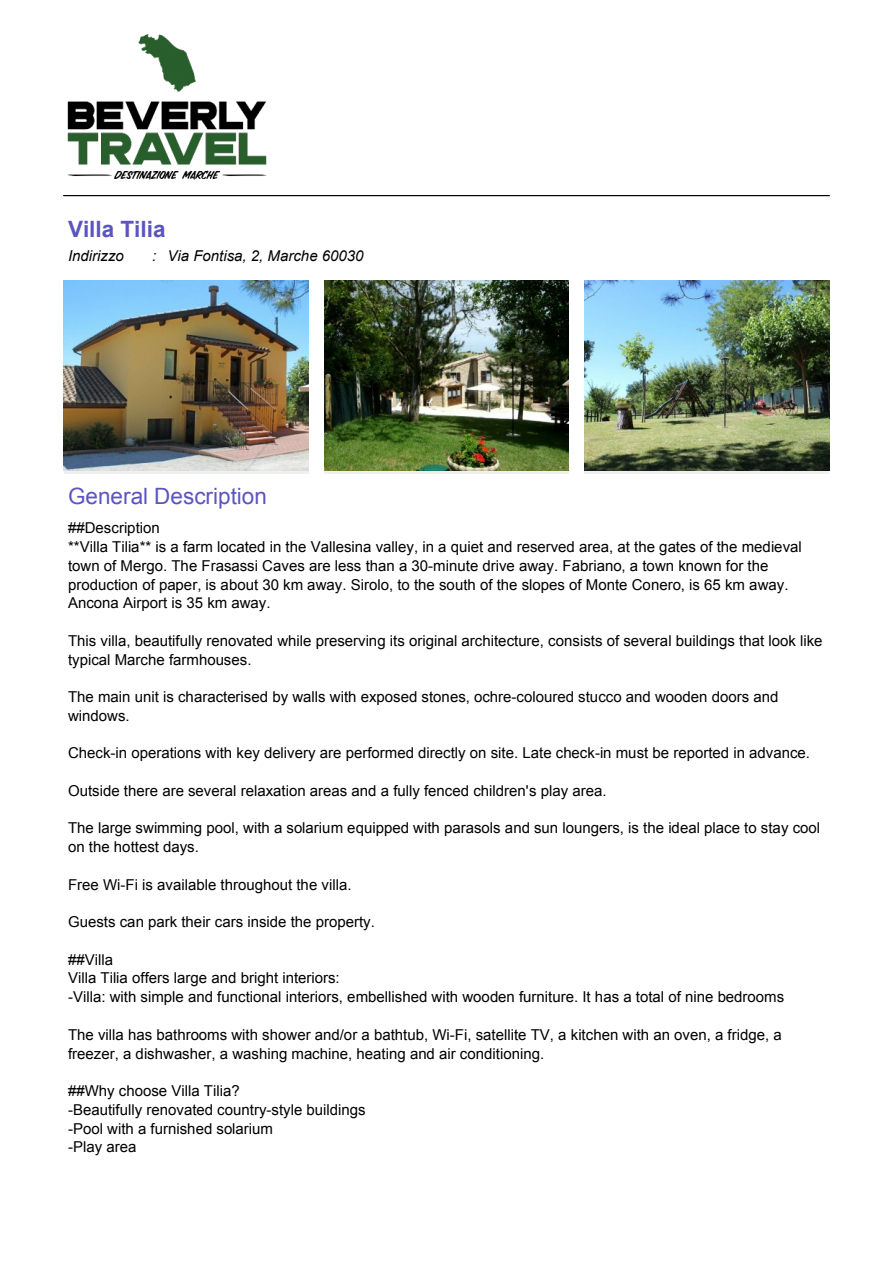
<style>
.page{position:relative;width:893px;height:1263px;background:#fff}
.page>*{position:absolute;margin:0;border:0;box-sizing:border-box;transform-origin:0 0}
.t1{font:22.5px "Arial";color:#5c54bf}
.t2{font:700 22.5px "Arial";color:#5c54bf}
.t3{font:15px/18.8px "Arial";color:#000}
.t4{font:italic 15px "Arial";color:#000}
</style>
<div class="page">
<svg style="left:584px;top:470px;width:245px;height:4px"></svg>
<svg style="left:324px;top:470px;width:245px;height:4px"></svg>
<svg style="left:64px;top:470px;width:245px;height:4px"></svg>
<hr style="left:64px;top:195px;width:765px;height:1px;background:#000">
<img style="left:64px;top:280px;width:245px;height:190px">
<img style="left:324px;top:280px;width:245px;height:190px">
<img style="left:584px;top:280px;width:245px;height:190px">
<img style="left:63px;top:34px;width:204px;height:162px">
<h1 class="t2" style="left:68px;top:220px;width:99px">Villa Tilia</h1>
<p class="t4" style="left:68px;top:250px;width:57px">Indirizzo</p>
<p class="t4" style="left:152px;top:250px;width:213px">: Via Fontisa, 2, Marche 60030</p>
<h1 class="t1" style="left:68px;top:488px;width:200px">General Description</h1>
<p class="t3" style="left:68px;top:520px;width:735px">##Description<br>**Villa Tilia** is a farm located in the Vallesina valley, in a quiet and reserved area, at the gates of the medieval town of Mergo. The Frasassi Caves are less than a 30-minute drive away. Fabriano, a town known for the production of paper, is about 30 km away. Sirolo, to the south of the slopes of Monte Conero, is 65 km away.<br>Ancona Airport is 35 km away.</p>
<p class="t3" style="left:68px;top:633px;width:756px">This villa, beautifully renovated while preserving its original architecture, consists of several buildings that look like typical Marche farmhouses.</p>
<p class="t3" style="left:68px;top:689px;width:712px">The main unit is characterised by walls with exposed stones, ochre-coloured stucco and wooden doors and windows.</p>
<p class="t3" style="left:68px;top:745px;width:743px">Check-in operations with key delivery are performed directly on site. Late check-in must be reported in advance.</p>
<p class="t3" style="left:68px;top:783px;width:540px">Outside there are several relaxation areas and a fully fenced children's play area.</p>
<p class="t3" style="left:68px;top:820px;width:754px">The large swimming pool, with a solarium equipped with parasols and sun loungers, is the ideal place to stay cool on the hottest days.</p>
<p class="t3" style="left:68px;top:876px;width:285px">Free Wi-Fi is available throughout the villa.</p>
<p class="t3" style="left:68px;top:914px;width:308px">Guests can park their cars inside the property.</p>
<p class="t3" style="left:68px;top:951px;width:718px">##Villa<br>Villa Tilia offers large and bright interiors:<br>-Villa: with simple and functional interiors, embellished with wooden furniture. It has a total of nine bedrooms</p>
<p class="t3" style="left:68px;top:1026px;width:715px">The villa has bathrooms with shower and/or a bathtub, Wi-Fi, satellite TV, a kitchen with an oven, a fridge, a freezer, a dishwasher, a washing machine, heating and air conditioning.</p>
<p class="t3" style="left:68px;top:1083px;width:299px">##Why choose Villa Tilia?<br>-Beautifully renovated country-style buildings -Pool with a furnished solarium<br>-Play area</p>
</div>
